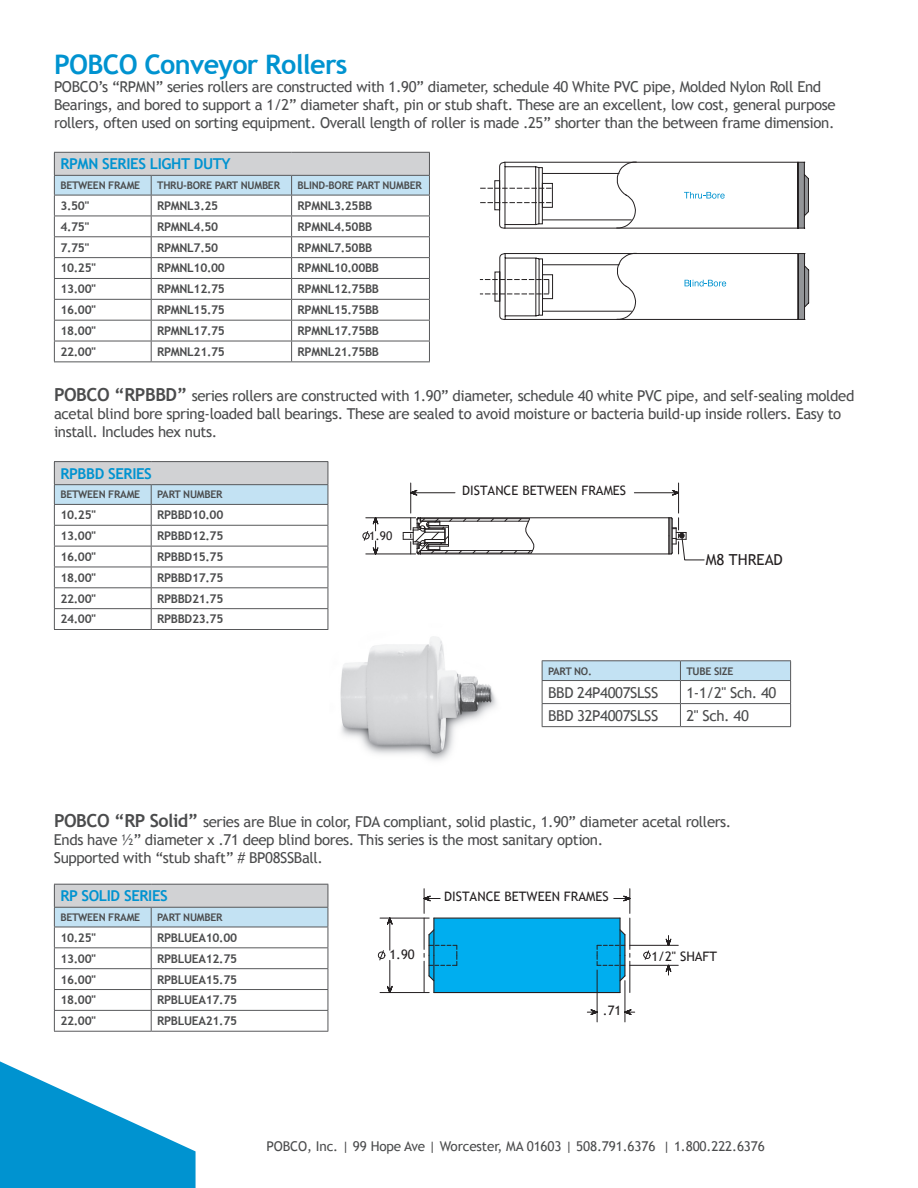
<style>
.page{position:relative;width:918px;height:1188px;background:#fff}
.page>*{position:absolute;margin:0;border:0;box-sizing:border-box;transform-origin:0 0}
.t1{font:700 27px "Trebuchet MS";letter-spacing:-.025em;color:#0093d0}
.t2{font:15.15px "Trebuchet MS";color:#231f20}
.t3{font:15px/18px "Trebuchet MS";letter-spacing:-.025em;color:#4b4c4d}
.t4{font:700 15px "Trebuchet MS";letter-spacing:-.025em;color:#0093d0}
.t5{font:13.5px "Trebuchet MS";letter-spacing:-.01em;color:#4b4c4d}
.t6{font:13.05px "Trebuchet MS";color:#231f20}
.t7{font:700 12px "Trebuchet MS";letter-spacing:-.025em;color:#4b4c4d}
.t8{font:11.85px "Trebuchet MS";color:#231f20}
.t9{font:700 10.5px "Trebuchet MS";letter-spacing:-.025em;color:#4b4c4d}
.s1{font-weight:700;font-size:18px}
</style>
<div class="page">
<svg style="left:0;top:1061px;width:196px;height:127px"></svg>
<hr style="left:420px;top:517px;width:249px;height:1px;background:#231f20">
<hr style="left:420px;top:554px;width:249px;height:1px;background:#231f20">
<svg style="left:403px;top:517px;width:133px;height:38px"></svg>
<hr style="left:678px;top:483px;width:1px;height:30px;background:#231f20">
<hr style="left:411px;top:492px;width:44px;height:1px;background:#231f20">
<hr style="left:634px;top:492px;width:45px;height:1px;background:#231f20">
<hr style="left:410px;top:483px;width:1px;height:30px;background:#231f20">
<svg style="left:410px;top:487px;width:13px;height:11px"></svg>
<svg style="left:668px;top:488px;width:11px;height:10px"></svg>
<svg style="left:669px;top:517px;width:36px;height:43px"></svg>
<hr style="left:366px;top:554px;width:50px;height:1px;background:#231f20">
<hr style="left:366px;top:518px;width:50px;height:1px;background:#231f20">
<svg style="left:362px;top:517px;width:26px;height:38px"></svg>
<hr style="left:54px;top:152px;width:97px;height:1px;background:#57585a">
<hr style="left:151px;top:152px;width:141px;height:1px;background:#57585a">
<hr style="left:292px;top:152px;width:138px;height:1px;background:#57585a">
<svg style="left:54px;top:153px;width:376px;height:208px"></svg>
<hr style="left:54px;top:361px;width:97px;height:1px;background:#57585a">
<hr style="left:151px;top:361px;width:141px;height:1px;background:#57585a">
<hr style="left:292px;top:361px;width:138px;height:1px;background:#57585a">
<hr style="left:54px;top:461px;width:97px;height:1px;background:#57585a">
<hr style="left:151px;top:461px;width:177px;height:1px;background:#57585a">
<svg style="left:54px;top:462px;width:275px;height:167px"></svg>
<hr style="left:54px;top:629px;width:97px;height:1px;background:#57585a">
<hr style="left:151px;top:629px;width:177px;height:1px;background:#57585a">
<svg style="left:480px;top:162px;width:329px;height:67px"></svg>
<svg style="left:480px;top:253px;width:330px;height:67px"></svg>
<img style="left:340px;top:636px;width:157px;height:125px">
<hr style="left:542px;top:726px;width:138px;height:1px;background:#57585a">
<hr style="left:680px;top:726px;width:111px;height:1px;background:#57585a">
<hr style="left:542px;top:660px;width:138px;height:1px;background:#57585a">
<hr style="left:680px;top:660px;width:111px;height:1px;background:#57585a">
<svg style="left:542px;top:661px;width:249px;height:65px"></svg>
<svg style="left:54px;top:883px;width:625px;height:148px"></svg>
<hr style="left:54px;top:1031px;width:97px;height:1px;background:#57585a">
<hr style="left:151px;top:1031px;width:177px;height:1px;background:#57585a">
<h1 class="t1" style="left:54px;top:47px;width:295px">POBCO Conveyor Rollers</h1>
<p class="t3" style="left:54px;top:78px;width:783px">POBCO’s “RPMN” series rollers are constructed with 1.90” diameter, schedule 40 White PVC pipe, Molded Nylon Roll End<br>Bearings, and bored to support a 1/2” diameter shaft, pin or stub shaft. These are an excellent, low cost, general purpose rollers, often used on sorting equipment. Overall length of roller is made .25” shorter than the between frame dimension.</p>
<p class="t4" style="left:60px;top:155px;width:172px">RPMN SERIES LIGHT DUTY</p>
<p class="t9" style="left:60px;top:179px;width:81px">BETWEEN FRAME</p>
<p class="t9" style="left:157px;top:179px;width:124px">THRU-BORE PART NUMBER</p>
<p class="t9" style="left:298px;top:179px;width:126px">BLIND-BORE PART NUMBER</p>
<p class="t7" style="left:60px;top:198px;width:30px">3.50"</p>
<p class="t7" style="left:157px;top:198px;width:63px">RPMNL3.25</p>
<p class="t7" style="left:298px;top:198px;width:76px">RPMNL3.25BB</p>
<p class="t7" style="left:60px;top:219px;width:30px">4.75"</p>
<p class="t7" style="left:157px;top:219px;width:63px">RPMNL4.50</p>
<p class="t7" style="left:298px;top:219px;width:76px">RPMNL4.50BB</p>
<p class="t7" style="left:60px;top:240px;width:30px">7.75"</p>
<p class="t7" style="left:157px;top:240px;width:63px">RPMNL7.50</p>
<p class="t7" style="left:298px;top:240px;width:76px">RPMNL7.50BB</p>
<p class="t7" style="left:60px;top:261px;width:37px">10.25"</p>
<p class="t7" style="left:157px;top:261px;width:69px">RPMNL10.00</p>
<p class="t7" style="left:298px;top:261px;width:83px">RPMNL10.00BB</p>
<p class="t7" style="left:60px;top:282px;width:37px">13.00"</p>
<p class="t7" style="left:157px;top:282px;width:69px">RPMNL12.75</p>
<p class="t7" style="left:298px;top:282px;width:83px">RPMNL12.75BB</p>
<p class="t7" style="left:60px;top:302px;width:37px">16.00"</p>
<p class="t7" style="left:157px;top:302px;width:69px">RPMNL15.75</p>
<p class="t7" style="left:298px;top:302px;width:83px">RPMNL15.75BB</p>
<p class="t7" style="left:60px;top:323px;width:37px">18.00"</p>
<p class="t7" style="left:157px;top:323px;width:69px">RPMNL17.75</p>
<p class="t7" style="left:298px;top:323px;width:83px">RPMNL17.75BB</p>
<p class="t7" style="left:60px;top:344px;width:37px">22.00"</p>
<p class="t7" style="left:157px;top:344px;width:69px">RPMNL21.75</p>
<p class="t7" style="left:298px;top:344px;width:83px">RPMNL21.75BB</p>
<p class="t3" style="left:54px;top:387px;width:802px"><span class="s1">POBCO “RPBBD”</span> series rollers are constructed with 1.90” diameter, schedule 40 white PVC pipe, and self-sealing molded acetal blind bore spring-loaded ball bearings. These are sealed to avoid moisture or bacteria build-up inside rollers. Easy to install. Includes hex nuts.</p>
<p class="t4" style="left:60px;top:464px;width:93px">RPBBD SERIES</p>
<p class="t9" style="left:60px;top:488px;width:81px">BETWEEN FRAME</p>
<p class="t9" style="left:157px;top:488px;width:67px">PART NUMBER</p>
<p class="t7" style="left:60px;top:508px;width:37px">10.25"</p>
<p class="t7" style="left:157px;top:508px;width:68px">RPBBD10.00</p>
<p class="t7" style="left:60px;top:528px;width:37px">13.00"</p>
<p class="t7" style="left:157px;top:528px;width:68px">RPBBD12.75</p>
<p class="t7" style="left:60px;top:549px;width:37px">16.00"</p>
<p class="t7" style="left:157px;top:549px;width:68px">RPBBD15.75</p>
<p class="t7" style="left:60px;top:570px;width:37px">18.00"</p>
<p class="t7" style="left:157px;top:570px;width:68px">RPBBD17.75</p>
<p class="t7" style="left:60px;top:591px;width:37px">22.00"</p>
<p class="t7" style="left:157px;top:591px;width:68px">RPBBD21.75</p>
<p class="t7" style="left:60px;top:612px;width:37px">24.00"</p>
<p class="t7" style="left:157px;top:612px;width:68px">RPBBD23.75</p>
<p class="t6" style="left:462px;top:483px;width:165px">DISTANCE BETWEEN FRAMES</p>
<p class="t8" style="left:369px;top:529px;width:25px">1.90</p>
<p class="t2" style="left:706px;top:551px;width:79px">M8 THREAD</p>
<p class="t9" style="left:548px;top:664px;width:45px">PART NO.</p>
<p class="t9" style="left:686px;top:664px;width:48px">TUBE SIZE</p>
<p class="t3" style="left:548px;top:683px;width:112px">BBD 24P4007SLSS</p>
<p class="t3" style="left:686px;top:683px;width:92px">1-1/2" Sch. 40</p>
<p class="t3" style="left:548px;top:707px;width:112px">BBD 32P4007SLSS</p>
<p class="t3" style="left:686px;top:707px;width:64px">2" Sch. 40</p>
<p class="t3" style="left:54px;top:813px;width:679px"><span class="s1">POBCO “RP Solid”</span> series are Blue in color, FDA compliant, solid plastic, 1.90” diameter acetal rollers.<br>Ends have ½” diameter x .71 deep blind bores. This series is the most sanitary option.<br>Supported with “stub shaft” # BP08SSBall.</p>
<p class="t4" style="left:60px;top:887px;width:109px">RP SOLID SERIES</p>
<p class="t9" style="left:60px;top:911px;width:81px">BETWEEN FRAME</p>
<p class="t9" style="left:157px;top:911px;width:67px">PART NUMBER</p>
<p class="t7" style="left:60px;top:930px;width:37px">10.25"</p>
<p class="t7" style="left:157px;top:930px;width:81px">RPBLUEA10.00</p>
<p class="t7" style="left:60px;top:951px;width:37px">13.00"</p>
<p class="t7" style="left:157px;top:951px;width:81px">RPBLUEA12.75</p>
<p class="t7" style="left:60px;top:972px;width:37px">16.00"</p>
<p class="t7" style="left:157px;top:972px;width:81px">RPBLUEA15.75</p>
<p class="t7" style="left:60px;top:993px;width:37px">18.00"</p>
<p class="t7" style="left:157px;top:993px;width:81px">RPBLUEA17.75</p>
<p class="t7" style="left:60px;top:1013px;width:37px">22.00"</p>
<p class="t7" style="left:157px;top:1013px;width:81px">RPBLUEA21.75</p>
<p class="t6" style="left:444px;top:889px;width:166px">DISTANCE BETWEEN FRAMES</p>
<p class="t6" style="left:389px;top:947px;width:27px">1.90</p>
<p class="t6" style="left:651px;top:949px;width:67px">1/2" SHAFT</p>
<p class="t6" style="left:603px;top:1003px;width:20px">.71</p>
<p class="t5" style="left:266px;top:1138px;width:500px">POBCO, Inc. | 99 Hope Ave | Worcester, MA 01603 | 508.791.6376 | 1.800.222.6376</p>
</div>
